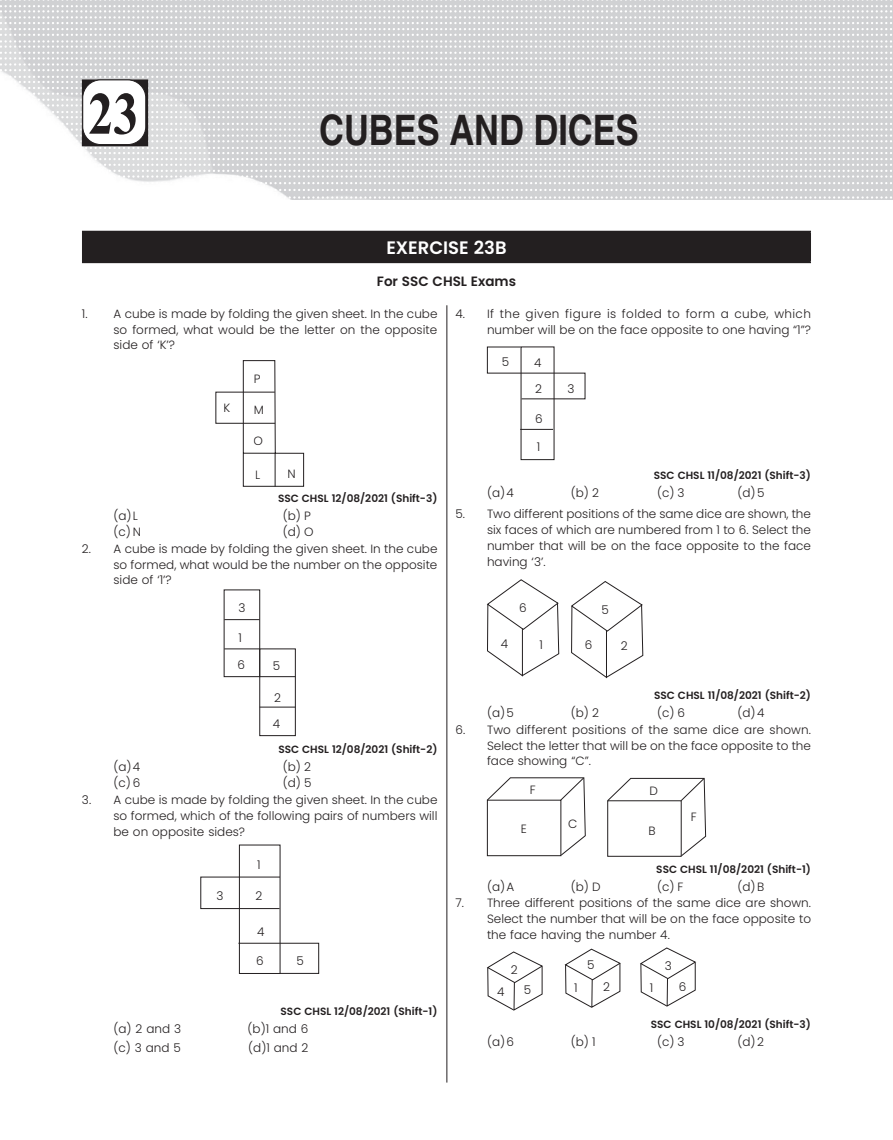
<style>
.page{position:relative;width:893px;height:1140px;background:#fff}
.page>*{position:absolute;margin:0;border:0;box-sizing:border-box;transform-origin:0 0}
.t1{font:700 60px "Times New Roman";color:#231f20;scale:.84 1}
.centre_head{font:700 condensed 42px "Helvetica";color:#231f20}
.Body_text{font:600 18px "Poppins";color:#fff}
.HEAD_SET{font:600 13.5px "Poppins";color:#231f20}
.Body_text-2{font:300 12px/15.8px "Poppins";color:#231f20;text-align:justify}
.A-D{font:300 12px "Poppins";color:#231f20}
.Body_text-3{font:600 10.5px "Poppins";color:#231f20}
</style>
<div class="page">
<hr style="left:446px;top:305px;width:1px;height:777px;background:#231f20">
<svg style="left:0;top:0;width:893px;height:200px"></svg>
<div style="left:82px;top:80px;width:66px;height:66px;background:#231f20"></div>
<div style="left:83px;top:80px;width:63px;height:64px;background:#fff;border-radius:18px"></div>
<div style="left:82px;top:79px;width:64px;height:66px;border:1px solid #231f20;border-radius:18px"></div>
<div style="left:83px;top:231px;width:727px;height:31px;background:#231f20"></div>
<hr style="left:82px;top:231px;width:729px;height:1px;background:#231f20">
<hr style="left:82px;top:232px;width:1px;height:30px;background:#231f20">
<hr style="left:809px;top:232px;width:2px;height:30px;background:#231f20">
<hr style="left:82px;top:262px;width:729px;height:1px;background:#231f20">
<svg style="left:243px;top:360px;width:61px;height:127px"></svg>
<hr style="left:275px;top:453px;width:1px;height:33px;background:#231f20">
<div style="left:224px;top:589px;width:36px;height:88px;border:1px solid #231f20"></div>
<div style="left:259px;top:648px;width:37px;height:88px;border:1px solid #231f20"></div>
<hr style="left:260px;top:706px;width:35px;height:1px;background:#231f20">
<hr style="left:260px;top:676px;width:35px;height:1px;background:#231f20">
<hr style="left:224px;top:648px;width:36px;height:1px;background:#231f20">
<hr style="left:224px;top:619px;width:36px;height:1px;background:#231f20">
<div style="left:239px;top:844px;width:41px;height:129px;border:1px solid #231f20"></div>
<svg style="left:200px;top:876px;width:81px;height:33px"></svg>
<svg style="left:238px;top:942px;width:81px;height:32px"></svg>
<svg style="left:487px;top:346px;width:99px;height:53px"></svg>
<hr style="left:520px;top:429px;width:33px;height:1px;background:#231f20">
<svg style="left:487px;top:579px;width:72px;height:98px"></svg>
<svg style="left:571px;top:581px;width:73px;height:98px"></svg>
<svg style="left:486px;top:777px;width:100px;height:79px"></svg>
<svg style="left:607px;top:777px;width:99px;height:79px"></svg>
<svg style="left:487px;top:951px;width:56px;height:60px"></svg>
<svg style="left:640px;top:947px;width:56px;height:60px"></svg>
<svg style="left:564px;top:948px;width:57px;height:60px"></svg>
<p class="t1" style="left:88px;top:70px;width:61px">23</p>
<p class="centre_head" style="left:319px;top:105px;width:321px">CUBES AND DICES</p>
<p class="Body_text" style="left:386px;top:237px;width:122px">EXERCISE 23B</p>
<p class="HEAD_SET" style="left:377px;top:274px;width:141px">For SSC CHSL Exams</p>
<p class="Body_text-2" style="left:113px;top:306px;width:325px;text-indent:-32px">1. A cube is made by folding the given sheet. In the cube so formed, what would be the letter on the opposite side of ‘K’?</p>
<p class="A-D" style="left:254px;top:372px;width:8px">P</p>
<p class="A-D" style="left:224px;top:401px;width:8px">K</p>
<p class="A-D" style="left:254px;top:403px;width:12px">M</p>
<p class="A-D" style="left:253px;top:433px;width:11px">O</p>
<p class="A-D" style="left:255px;top:468px;width:7px">L</p>
<p class="A-D" style="left:288px;top:467px;width:10px">N</p>
<p class="Body_text-3" style="left:278px;top:492px;width:161px">SSC CHSL 12/08/2021 (Shift-3)</p>
<p class="A-D" style="left:113px;top:508px;width:26px">(a)L</p>
<p class="A-D" style="left:283px;top:508px;width:29px">(b) P</p>
<p class="A-D" style="left:113px;top:525px;width:29px">(c) N</p>
<p class="A-D" style="left:283px;top:525px;width:32px">(d) O</p>
<p class="Body_text-2" style="left:113px;top:541px;width:325px;text-indent:-32px">2. A cube is made by folding the given sheet. In the cube so formed, what would be the number on the opposite side of ‘1’?</p>
<p class="A-D" style="left:238px;top:600px;width:9px">3</p>
<p class="A-D" style="left:238px;top:630px;width:5px">1</p>
<p class="A-D" style="left:237px;top:657px;width:9px">6</p>
<p class="A-D" style="left:273px;top:659px;width:9px">5</p>
<p class="A-D" style="left:274px;top:690px;width:8px">2</p>
<p class="A-D" style="left:273px;top:717px;width:9px">4</p>
<p class="Body_text-3" style="left:278px;top:743px;width:161px">SSC CHSL 12/08/2021 (Shift-2)</p>
<p class="A-D" style="left:113px;top:759px;width:28px">(a)4</p>
<p class="A-D" style="left:283px;top:759px;width:30px">(b) 2</p>
<p class="A-D" style="left:113px;top:776px;width:29px">(c) 6</p>
<p class="A-D" style="left:283px;top:776px;width:30px">(d) 5</p>
<p class="Body_text-2" style="left:113px;top:792px;width:325px;text-indent:-32px">3. A cube is made by folding the given sheet. In the cube so formed, which of the following pairs of numbers will be on opposite sides?</p>
<p class="Body_text-2" style="left:455px;top:306px;width:357px;text-align:right">4. If the given figure is folded to form a cube, which number will be on the face opposite to one having “1”?</p>
<p class="A-D" style="left:502px;top:355px;width:9px">5</p>
<p class="A-D" style="left:534px;top:356px;width:9px">4</p>
<p class="A-D" style="left:535px;top:382px;width:8px">2</p>
<p class="A-D" style="left:567px;top:382px;width:9px">3</p>
<p class="A-D" style="left:535px;top:412px;width:9px">6</p>
<p class="A-D" style="left:537px;top:440px;width:5px">1</p>
<p class="Body_text-3" style="left:654px;top:469px;width:159px">SSC CHSL 11/08/2021 (Shift-3)</p>
<p class="A-D" style="left:487px;top:486px;width:28px">(a)4</p>
<p class="A-D" style="left:571px;top:486px;width:30px">(b) 2</p>
<p class="A-D" style="left:657px;top:486px;width:29px">(c) 3</p>
<p class="A-D" style="left:737px;top:486px;width:29px">(d)5</p>
<p class="Body_text-2" style="left:487px;top:506px;width:326px;text-indent:-32px">5. Two different positions of the same dice are shown, the six faces of which are numbered from 1 to 6. Select the number that will be on the face opposite to the face having ‘3’.</p>
<p class="A-D" style="left:519px;top:601px;width:9px">6</p>
<p class="A-D" style="left:501px;top:637px;width:9px">4</p>
<p class="A-D" style="left:539px;top:638px;width:5px">1</p>
<p class="A-D" style="left:585px;top:638px;width:9px">6</p>
<p class="A-D" style="left:621px;top:639px;width:8px">2</p>
<p class="A-D" style="left:602px;top:603px;width:9px">5</p>
<p class="Body_text-3" style="left:654px;top:689px;width:158px">SSC CHSL 11/08/2021 (Shift-2)</p>
<p class="A-D" style="left:487px;top:705px;width:28px">(a)5</p>
<p class="A-D" style="left:571px;top:705px;width:30px">(b) 2</p>
<p class="A-D" style="left:657px;top:705px;width:29px">(c) 6</p>
<p class="A-D" style="left:737px;top:705px;width:29px">(d)4</p>
<p class="Body_text-2" style="left:487px;top:721px;width:326px;text-indent:-32px">6. Two different positions of the same dice are shown.<br>Select the letter that will be on the face opposite to the face showing “C”.</p>
<p class="A-D" style="left:530px;top:782px;width:7px">F</p>
<p class="A-D" style="left:521px;top:822px;width:8px">E</p>
<p class="A-D" style="left:649px;top:784px;width:10px">D</p>
<p class="A-D" style="left:691px;top:809px;width:7px">F</p>
<p class="A-D" style="left:568px;top:817px;width:11px">C</p>
<p class="A-D" style="left:648px;top:824px;width:9px">B</p>
<p class="A-D" style="left:217px;top:888px;width:9px">3</p>
<p class="A-D" style="left:257px;top:857px;width:5px">1</p>
<p class="A-D" style="left:256px;top:889px;width:8px">2</p>
<p class="A-D" style="left:257px;top:924px;width:9px">4</p>
<p class="A-D" style="left:256px;top:954px;width:9px">6</p>
<p class="A-D" style="left:297px;top:954px;width:9px">5</p>
<p class="Body_text-3" style="left:281px;top:1005px;width:158px">SSC CHSL 12/08/2021 (Shift-1)</p>
<p class="Body_text-2" style="left:113px;top:1021px;width:69px">(a) 2 and 3</p>
<p class="Body_text-2" style="left:248px;top:1021px;width:62px">(b)1 and 6</p>
<p class="Body_text-2" style="left:113px;top:1040px;width:69px">(c) 3 and 5</p>
<p class="Body_text-2" style="left:248px;top:1040px;width:62px">(d)1 and 2</p>
<p class="Body_text-3" style="left:656px;top:862px;width:156px">SSC CHSL 11/08/2021 (Shift-1)</p>
<p class="A-D" style="left:487px;top:879px;width:29px">(a)A</p>
<p class="A-D" style="left:571px;top:879px;width:31px">(b) D</p>
<p class="A-D" style="left:657px;top:879px;width:28px">(c) F</p>
<p class="A-D" style="left:737px;top:879px;width:28px">(d)B</p>
<p class="Body_text-2" style="left:487px;top:895px;width:326px;text-indent:-32px">7. Three different positions of the same dice are shown.<br>Select the number that will be on the face opposite to the face having the number 4.</p>
<p class="A-D" style="left:511px;top:962px;width:8px">2</p>
<p class="A-D" style="left:587px;top:957px;width:9px">5</p>
<p class="A-D" style="left:665px;top:958px;width:9px">3</p>
<p class="A-D" style="left:497px;top:985px;width:9px">4</p>
<p class="A-D" style="left:524px;top:982px;width:9px">5</p>
<p class="A-D" style="left:603px;top:979px;width:8px">2</p>
<p class="A-D" style="left:574px;top:980px;width:5px">1</p>
<p class="A-D" style="left:650px;top:980px;width:5px">1</p>
<p class="A-D" style="left:679px;top:980px;width:9px">6</p>
<p class="Body_text-3" style="left:651px;top:1018px;width:162px">SSC CHSL 10/08/2021 (Shift-3)</p>
<p class="A-D" style="left:487px;top:1035px;width:29px">(a)6</p>
<p class="A-D" style="left:571px;top:1035px;width:26px">(b) 1</p>
<p class="A-D" style="left:657px;top:1035px;width:29px">(c) 3</p>
<p class="A-D" style="left:737px;top:1035px;width:28px">(d)2</p>
</div>
